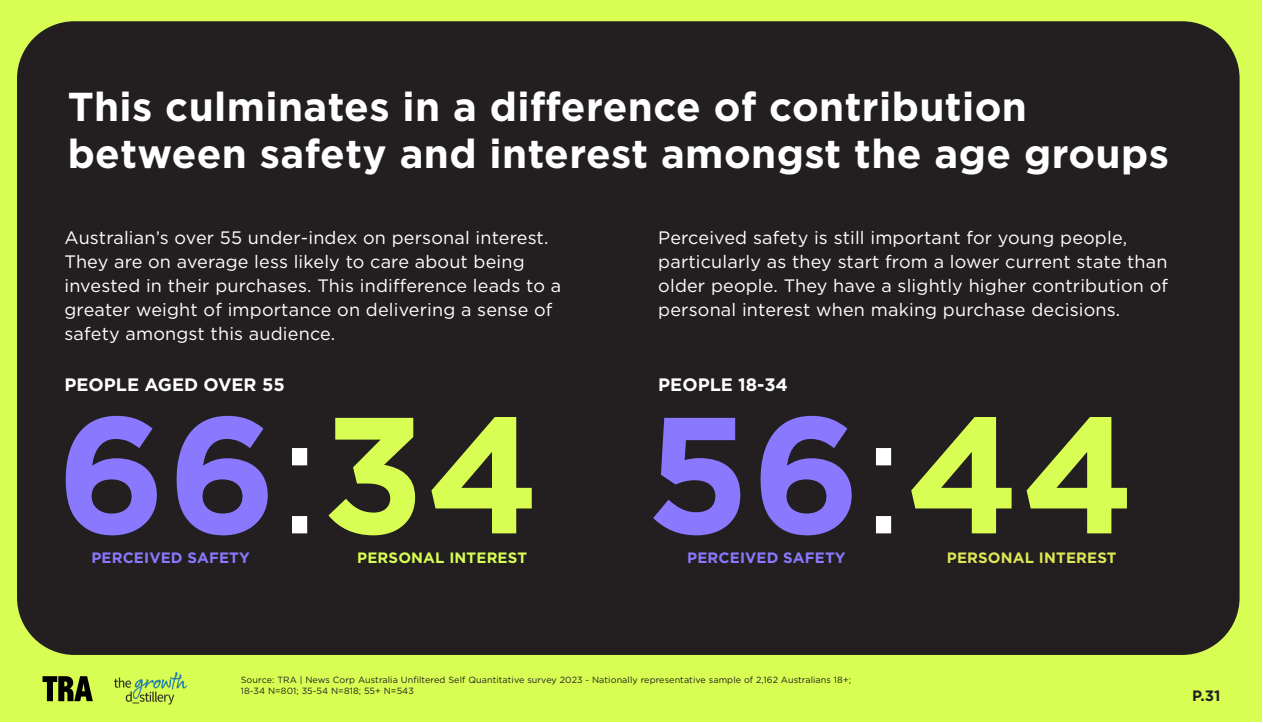
<style>
.page{position:relative;width:1263px;height:723px;background:#fff}
.page>*{position:absolute;margin:0;border:0;box-sizing:border-box;transform-origin:0 0}
.Heading_28_31{font:700 165px "Gotham";letter-spacing:.01em;color:#8a79ff}
.Heading_24_27{font:700 40.35px/47.5px "Gotham";letter-spacing:.01em;color:#fff}
.Body_copy_12_16{font:18px/24px "Gotham";letter-spacing:.01em;color:#fff}
.Body_copy_18_21{font:700 18px "Gotham";color:#fff}
.Heading_24_27-2{font:700 15px "Gotham";letter-spacing:.01em;color:#8a79ff}
.Heading_24_27-3{font:700 15px "Gotham";letter-spacing:.01em;color:#d9fe53}
.Heading_24_27-4{font:700 15px "Gotham";letter-spacing:.01em;color:#dee856}
.t1{font:700 15px "Gotham";color:#231f20}
.Body_copy_8_10{font:9px "Gotham";letter-spacing:.01em;color:#231f20}
.s1{font-weight:400;color:#fff}
.s2{color:#d9fe53}
</style>
<div class="page">
<div style="left:1px;top:1px;width:1261px;height:721px;background:#d9fe53"></div>
<div style="left:17px;top:21px;width:1222px;height:634px;background:#231f20;border-radius:57px"></div>
<img style="left:114px;top:673px;width:72px;height:31px">
<svg style="left:43px;top:676px;width:50px;height:25px"></svg>
<p class="Heading_24_27" style="left:68px;top:83px;width:1103px">This culminates in a difference of contribution between safety and interest amongst the age groups</p>
<p class="Body_copy_12_16" style="left:64px;top:225px;width:498px">Australian’s over 55 under-index on personal interest.<br>They are on average less likely to care about being invested in their purchases. This indifference leads to a greater weight of importance on delivering a sense of safety amongst this audience.</p>
<p class="Body_copy_12_16" style="left:658px;top:225px;width:511px">Perceived safety is still important for young people, particularly as they start from a lower current state than older people. They have a slightly higher contribution of personal interest when making purchase decisions.</p>
<p class="Body_copy_18_21" style="left:64px;top:372px;width:222px">PEOPLE AGED OVER 55</p>
<p class="Body_copy_18_21" style="left:658px;top:372px;width:131px">PEOPLE 18-34</p>
<p class="Heading_28_31" style="left:57px;top:365px;width:485px">66<span class="s1">:</span><span class="s2">34</span></p>
<p class="Heading_24_27-2" style="left:91px;top:548px;width:160px">PERCEIVED SAFETY</p>
<p class="Heading_24_27-3" style="left:357px;top:548px;width:171px">PERSONAL INTEREST</p>
<p class="Heading_28_31" style="left:646px;top:365px;width:491px">56<span class="s1">:</span><span class="s2">44</span></p>
<p class="Heading_24_27-2" style="left:687px;top:548px;width:160px">PERCEIVED SAFETY</p>
<p class="Heading_24_27-4" style="left:947px;top:548px;width:171px">PERSONAL INTEREST</p>
<p class="Body_copy_8_10" style="left:241px;top:674px;width:612px">Source: TRA | News Corp Australia Unfiltered Self Quantitative survey 2023 - Nationally representative sample of 2,162 Australians 18+;</p>
<p class="Body_copy_8_10" style="left:241px;top:685px;width:175px">18-34 N=801; 35-54 N=818; 55+ N=543</p>
<p class="t1" style="left:1192px;top:686px;width:30px">P.31</p>
</div>
